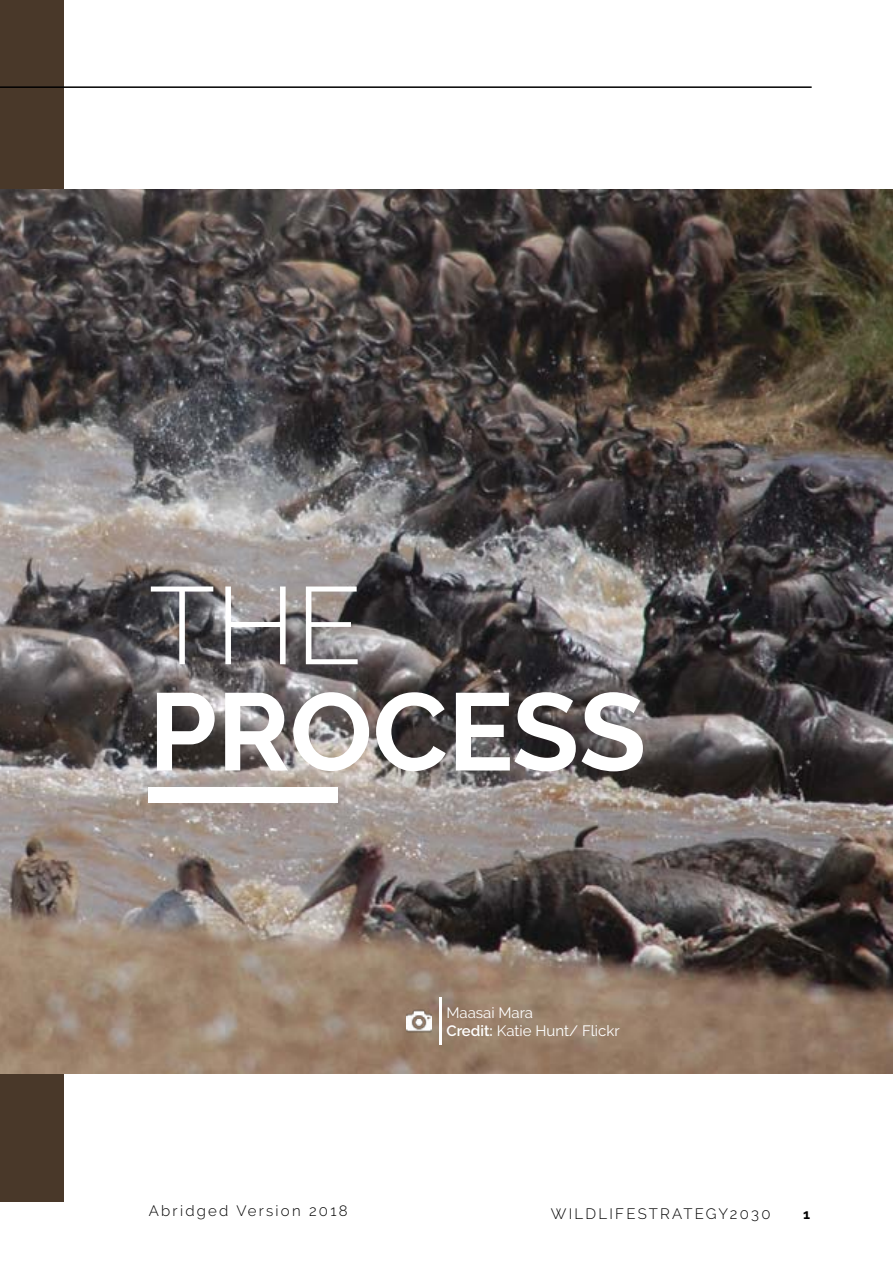
<style>
.page{position:relative;width:893px;height:1263px;background:#fff}
.page>*{position:absolute;margin:0;border:0;box-sizing:border-box;transform-origin:0 0}
.t1{font:700 109.5px "Raleway";color:#fff}
.t2{font:300 109.5px "Raleway";color:#fff}
.t3{font:300 15px "Raleway";letter-spacing:.15em;color:#000}
.t4{font:15px/18px "Raleway";color:#fff}
.t5{font:700 13.5px "Raleway";color:#000;scale:1.05 1}
.s1{font-weight:600}
</style>
<div class="page">
<div style="left:0;top:0;width:64px;height:1201px;background:#493829"></div>
<img style="left:0;top:189px;width:893px;height:884px">
<div style="left:149px;top:787px;width:189px;height:16px;background:#fff"></div>
<hr style="left:0;top:86px;width:812px;height:2px;background:#000">
<img style="left:407px;top:1009px;width:24px;height:24px">
<hr style="left:440px;top:997px;width:2px;height:48px;background:#fff">
<h1 class="t2" style="left:149px;top:562px;width:215px">THE</h1>
<h1 class="t1" style="left:149px;top:669px;width:499px">PROCESS</h1>
<p class="t4" style="left:446px;top:1003px;width:175px">Maasai Mara<br><span class="s1">Credit:</span> Katie Hunt/ Flickr</p>
<p class="t3" style="left:149px;top:1202px;width:200px">Abridged Version 2018</p>
<p class="t3" style="left:551px;top:1204px;width:221px">WILDLIFESTRATEGY2030</p>
<p class="t5" style="left:803px;top:1207px;width:8px">1</p>
</div>
